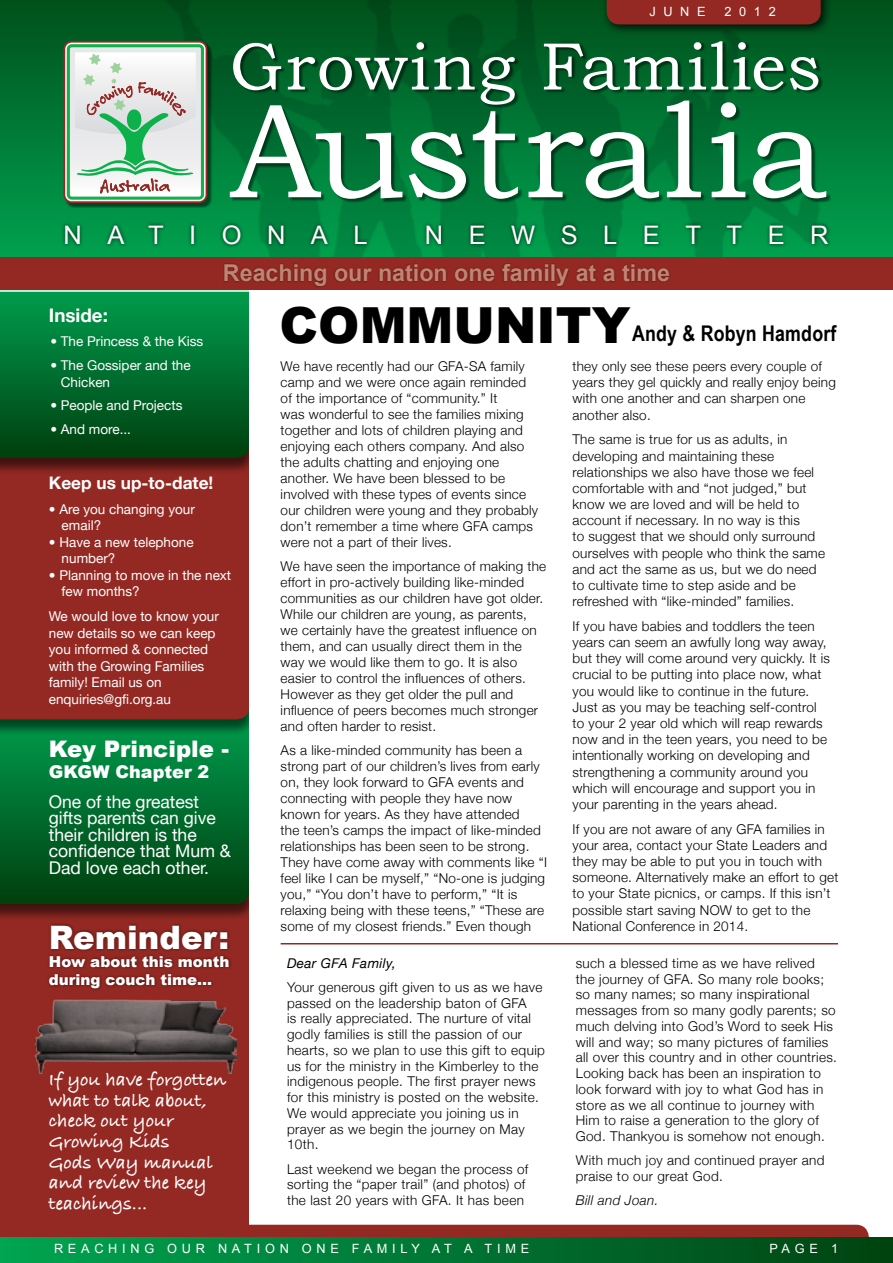
<style>
.page{position:relative;width:893px;height:1263px;background:#fff}
.page>*{position:absolute;margin:0;border:0;box-sizing:border-box;transform-origin:0 0}
.t1{font:135px "Bookman Old Style";letter-spacing:-.01em;color:#fff}
.t2{font:67.35px "Bookman Old Style";letter-spacing:.03em;color:#fff}
.t3{font:900 49.65px "Arial";color:#000}
.t4{font:900 32.4px "Arial";color:#fff}
.t5{font:25.5px "Arial";letter-spacing:1em;color:#fff}
.t6{font:700 23.25px "Arial";color:#c08472}
.t7{font:900 22.8px "Arial";color:#fff}
.t8{font:700 21.6px "Arial Narrow";letter-spacing:.01em;color:#000}
.t9{font:19.5px/20.7px "Bradley Hand ITCTT Bold";color:#fff}
.t10{font:700 18.75px "Helvetica Neue";color:#fff}
.t11{font:17.55px/16.5px "Helvetica Neue";color:#fff}
.t12{font:900 17.55px "Arial";color:#fff}
.t13{font:700 17.25px "Helvetica Neue";color:#fff}
.t14{font:900 15px/18px "Arial";color:#fff}
.t15{font:300 13.5px/15.9px "Helvetica Neue";letter-spacing:.02em;color:#000}
.t16{font:13.5px/16.5px "Helvetica Neue";color:#fff}
.t17{font:italic 13.5px "Helvetica Neue";letter-spacing:.025em;color:#000}
.t18{font:italic 300 13.5px "Helvetica Neue";letter-spacing:.025em;color:#000}
.t19{font:12.75px "Arial";letter-spacing:.37em;color:#fff}
</style>
<div class="page">
<div style="left:0;top:921px;width:249px;height:316px;background:#942923"></div>
<div style="left:0;top:697px;width:257px;height:224px;background:#000;opacity:.55"></div>
<svg style="left:0;top:736px;width:249px;height:168px;background:#00682a"></svg>
<div style="left:0;top:292px;width:257px;height:444px;background:#000;opacity:.55"></div>
<div style="left:0;top:475px;width:249px;height:244px;background:#942923"></div>
<div style="left:0;top:275px;width:257px;height:200px;background:#000;opacity:.55"></div>
<svg style="left:0;top:292px;width:249px;height:166px;background:#006d2d"></svg>
<div style="left:249px;top:287px;width:25px;height:950px;background:#fff"></div>
<div style="left:0;top:0;width:893px;height:262px;background:linear-gradient(to bottom,#00501b,#00a351)"></div>
<img style="left:132px;top:0;width:716px;height:257px">
<div style="left:0;top:257px;width:893px;height:33px;background:#942923"></div>
<div style="left:65px;top:42px;width:147px;height:166px;background:#000;opacity:.5"></div>
<div style="left:63px;top:41px;width:144px;height:162px;border:2px solid #952b24;border-radius:7px"></div>
<div style="left:67px;top:44px;width:137px;height:156px;background:#12b14b;border-radius:5px"></div>
<svg style="left:70px;top:47px;width:131px;height:150px;background:#d2dfd5"></svg>
<div style="left:231px;top:42px;width:600px;height:161px;background:#000;opacity:.5"></div>
<div style="left:61px;top:221px;width:771px;height:28px;background:#000;opacity:.75"></div>
<div style="left:223px;top:263px;width:448px;height:25px;background:#000;opacity:.5"></div>
<div style="left:601px;top:0;width:231px;height:36px;background:#000;opacity:.75"></div>
<div style="left:607px;top:0;width:214px;height:24px;background:#942923"></div>
<hr style="left:0;top:290px;width:893px;height:2px;background:#fff">
<div style="left:54px;top:1225px;width:815px;height:12px;background:#942923"></div>
<div style="left:0;top:1237px;width:893px;height:26px;background:linear-gradient(to right,#00a653,#004312)"></div>
<hr style="left:281px;top:943px;width:557px;height:1px;background:#942923">
<div style="left:46px;top:922px;width:187px;height:69px;background:#000;opacity:.5"></div>
<img style="left:34px;top:991px;width:203px;height:91px">
<p class="t19" style="left:649px;top:4px;width:56px">JUNE</p>
<p class="t19" style="left:724px;top:4px;width:53px">2012</p>
<h2 class="t2" style="left:230px;top:28px;width:593px">Growing Families</h2>
<h1 class="t1" style="left:230px;top:74px;width:598px">Australia</h1>
<h3 class="t5" style="left:63px;top:218px;width:306px">NATION AL</h3>
<h3 class="t5" style="left:425px;top:218px;width:405px">NEWSLETTER</h3>
<h3 class="t6" style="left:223px;top:258px;width:449px">Reaching our nation one family at a time</h3>
<h3 class="t10" style="left:49px;top:299px;width:60px">Inside:</h3>
<p class="t16" style="left:50px;top:332px;width:154px">• The Princess &amp; the Kiss</p>
<p class="t16" style="left:61px;top:355px;width:131px;line-height:17.2px;text-indent:-11px">• The Gossiper and the<br>Chicken</p>
<p class="t16" style="left:50px;top:396px;width:134px">• People and Projects</p>
<p class="t16" style="left:50px;top:420px;width:82px">• And more...</p>
<p class="t13" style="left:49px;top:467px;width:166px">Keep us up-to-date!</p>
<p class="t16" style="left:62px;top:500px;width:135px;text-indent:-13px">• Are you changing your email?</p>
<p class="t16" style="left:62px;top:533px;width:134px;text-indent:-13px">• Have a new telephone number?</p>
<p class="t16" style="left:62px;top:566px;width:171px;text-indent:-13px">• Planning to move in the next few months?</p>
<p class="t16" style="left:49px;top:607px;width:171px">We would love to know your new details so we can keep you informed &amp; connected with the Growing Families family! Email us on enquiries@gfi.org.au</p>
<h3 class="t7" style="left:49px;top:736px;width:182px">Key Principle -</h3>
<p class="t12" style="left:49px;top:762px;width:162px">GKGW Chapter 2</p>
<p class="t11" style="left:49px;top:792px;width:184px">One of the greatest gifts parents can give their children is the confidence that Mum &amp;<br>Dad love each other.</p>
<h3 class="t4" style="left:49px;top:919px;width:182px">Reminder:</h3>
<p class="t14" style="left:49px;top:952px;width:182px">How about this month during couch time...</p>
<h3 class="t9" style="left:49px;top:1068px;width:179px">If you have forgotten what to talk about, check out your<br>Growing Kids<br>Gods Way manual and review the key teachings...</h3>
<h3 class="t3" style="left:280px;top:297px;width:352px">COMMUNITY</h3>
<p class="t15" style="left:281px;top:357px;width:259px">We have recently had our GFA-SA family camp and we were once again reminded of the importance of “community.” It<br>was wonderful to see the families mixing together and lots of children playing and enjoying each others company. And also the adults chatting and enjoying one another. We have been blessed to be involved with these types of events since our children were young and they probably don’t remember a time where GFA camps were not a part of their lives.</p>
<p class="t15" style="left:281px;top:557px;width:267px">We have seen the importance of making the effort in pro-actively building like-minded communities as our children have got older.<br>While our children are young, as parents, we certainly have the greatest influence on them, and can usually direct them in the way we would like them to go. It is also easier to control the influences of others.<br>However as they get older the pull and influence of peers becomes much stronger and often harder to resist.</p>
<p class="t15" style="left:281px;top:741px;width:268px">As a like-minded community has been a strong part of our children’s lives from early on, they look forward to GFA events and connecting with people they have now known for years. As they have attended<br>the teen’s camps the impact of like-minded relationships has been seen to be strong.<br>They have come away with comments like “I feel like I can be myself,” “No-one is judging you,” “You don’t have to perform,” “It is relaxing being with these teens,” “These are some of my closest friends.” Even though</p>
<h3 class="t8" style="left:632px;top:317px;width:206px">Andy &amp; Robyn Hamdorf</h3>
<p class="t15" style="left:573px;top:357px;width:265px">they only see these peers every couple of years they gel quickly and really enjoy being with one another and can sharpen one another also.</p>
<p class="t15" style="left:573px;top:431px;width:254px">The same is true for us as adults, in developing and maintaining these relationships we also have those we feel comfortable with and “not judged,” but know we are loved and will be held to account if necessary. In no way is this<br>to suggest that we should only surround ourselves with people who think the same and act the same as us, but we do need to cultivate time to step aside and be refreshed with “like-minded” families.</p>
<p class="t15" style="left:573px;top:617px;width:259px">If you have babies and toddlers the teen years can seem an awfully long way away, but they will come around very quickly. It is crucial to be putting into place now, what you would like to continue in the future.<br>Just as you may be teaching self-control to your 2 year old which will reap rewards now and in the teen years, you need to be intentionally working on developing and strengthening a community around you which will encourage and support you in your parenting in the years ahead.</p>
<p class="t15" style="left:573px;top:820px;width:267px">If you are not aware of any GFA families in your area, contact your State Leaders and they may be able to put you in touch with someone. Alternatively make an effort to get to your State picnics, or camps. If this isn’t possible start saving NOW to get to the National Conference in 2014.</p>
<p class="t17" style="left:287px;top:952px;width:110px">Dear GFA Family,</p>
<p class="t15" style="left:287px;top:978px;width:259px">Your generous gift given to us as we have passed on the leadership baton of GFA<br>is really appreciated. The nurture of vital godly families is still the passion of our hearts, so we plan to use this gift to equip us for the ministry in the Kimberley to the indigenous people. The first prayer news for this ministry is posted on the website.<br>We would appreciate you joining us in prayer as we begin the journey on May 10th.</p>
<p class="t15" style="left:287px;top:1160px;width:243px">Last weekend we began the process of sorting the “paper trail” (and photos) of the last 20 years with GFA. It has been</p>
<p class="t15" style="left:576px;top:954px;width:263px">such a blessed time as we have relived the journey of GFA. So many role books; so many names; so many inspirational messages from so many godly parents; so much delving into God’s Word to seek His will and way; so many pictures of families all over this country and in other countries.<br>Looking back has been an inspiration to look forward with joy to what God has in store as we all continue to journey with Him to raise a generation to the glory of God. Thankyou is somehow not enough.</p>
<p class="t15" style="left:576px;top:1152px;width:250px">With much joy and continued prayer and praise to our great God.</p>
<p class="t18" style="left:576px;top:1190px;width:84px">Bill and Joan.</p>
<p class="t19" style="left:54px;top:1240px;width:477px">REACHIN G OU R N ATION ON E FAMILY AT A TIME</p>
<p class="t19" style="left:769px;top:1240px;width:70px">PAGE 1</p>
</div>
